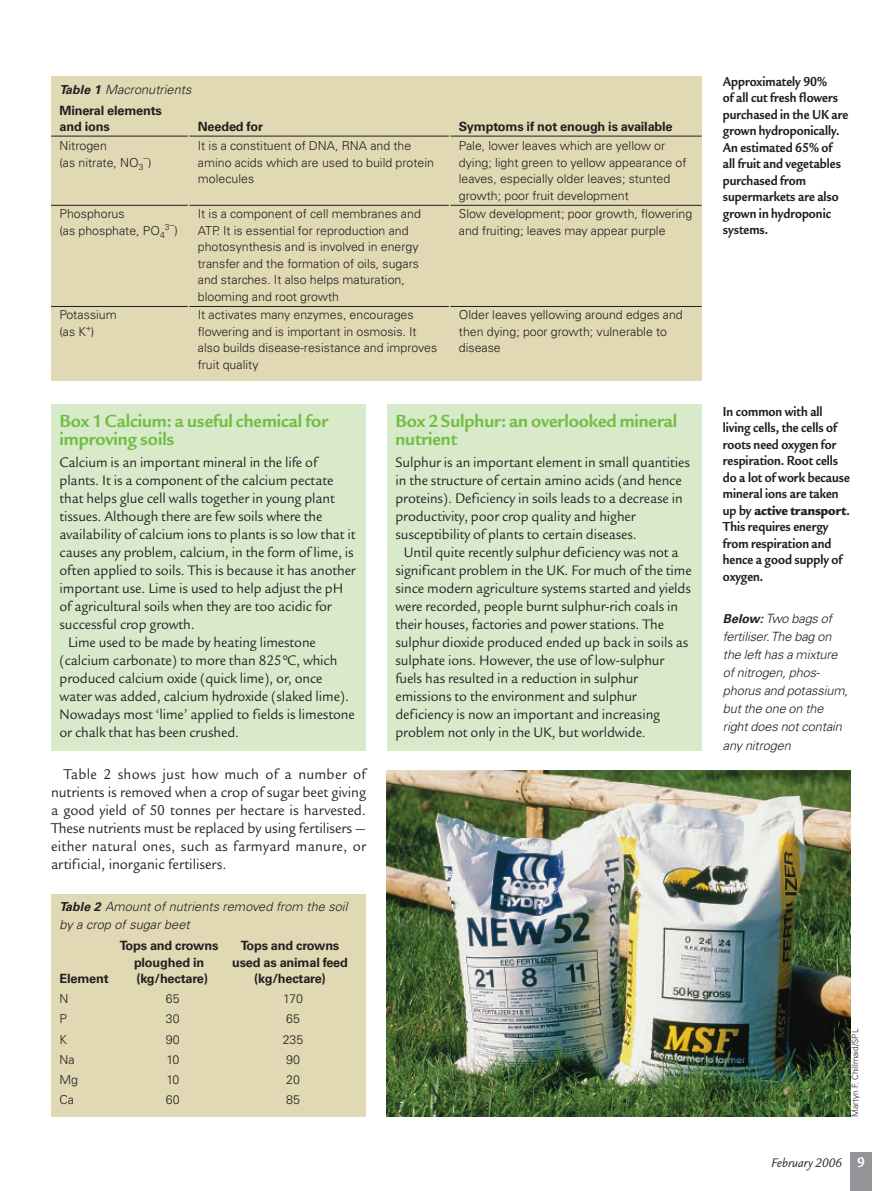
<style>
.page{position:relative;width:893px;height:1191px;background:#fff}
.page>*{position:absolute;margin:0;border:0;box-sizing:border-box;transform-origin:0 0}
.t1{font:700 19.2px/18px "Legacy San ITC";letter-spacing:-.005em;color:#71bf44;scale:.96 1}
.t2{font:15.3px/18px "Legacy San ITC";letter-spacing:-.005em;color:#231f20;text-align:justify;scale:.95 1}
.t3{font:15px "Legacy San ITC";letter-spacing:-.01em;color:#231f20;scale:.95 1}
.t4{font:700 14.25px/16.5px "Legacy San ITC";color:#231f20;scale:.88 1}
.t5{font:14.1px "Legacy San ITC Ultr";letter-spacing:-.005em;color:#231f20;scale:.9 1}
.t6{font:italic 13.5px "Legacy San ITC";letter-spacing:-.005em;color:#231f20;scale:.95 1}
.t7{font:italic 300 12.75px/18px "Univers";letter-spacing:-.01em;color:#231f20}
.t8{font:700 12.75px/16.5px "Univers";letter-spacing:-.015em;color:#231f20}
.t9{font:300 12.3px/16.5px "Univers";color:#231f20}
.t10{font:300 8.7px "Univers";letter-spacing:.005em;color:#231f20;scale:.96 1}
.t11{font:300 8.7px "Univers";letter-spacing:.005em;color:#231f20}
.s1{font-weight:700;font-size:12.3px}
.s2{font-family:"Legacy San ITC";font-weight:700;font-size:14.25px}
.s3{font-weight:700;font-style:normal;font-size:15px;color:#fff}
</style>
<div class="page">
<div style="left:850px;top:1152px;width:22px;height:39px;background:#939598"></div>
<div style="left:51px;top:404px;width:315px;height:346px;background:#d9eaca"></div>
<div style="left:387px;top:404px;width:315px;height:346px;background:#d9eaca"></div>
<div style="left:51px;top:98px;width:140px;height:282px;background:#e1d8b4"></div>
<hr style="left:51px;top:136px;width:137px;height:1px;background:#231f20">
<hr style="left:51px;top:205px;width:137px;height:1px;background:#231f20">
<hr style="left:51px;top:306px;width:137px;height:1px;background:#231f20">
<div style="left:189px;top:98px;width:262px;height:282px;background:#e1d8b4"></div>
<hr style="left:189px;top:136px;width:260px;height:1px;background:#231f20">
<hr style="left:189px;top:205px;width:260px;height:1px;background:#231f20">
<hr style="left:189px;top:306px;width:260px;height:1px;background:#231f20">
<div style="left:450px;top:98px;width:252px;height:282px;background:#e1d8b4"></div>
<hr style="left:450px;top:136px;width:252px;height:1px;background:#231f20">
<hr style="left:450px;top:205px;width:252px;height:1px;background:#231f20">
<hr style="left:450px;top:306px;width:252px;height:1px;background:#231f20">
<div style="left:51px;top:77px;width:651px;height:21px;background:#e1d8b4"></div>
<div style="left:51px;top:894px;width:315px;height:222px;background:#e1d8b4"></div>
<img style="left:387px;top:771px;width:463px;height:345px">
<p class="t7" style="left:60px;top:81px;width:133px"><span class="s1">Table 1</span> Macronutrients</p>
<p class="t8" style="left:60px;top:103px;width:104px">Mineral elements and ions</p>
<p class="t9" style="left:60px;top:139px;width:94px">Nitrogen<br>(as nitrate, NO<sub>3</sub>−)</p>
<p class="t9" style="left:60px;top:207px;width:107px">Phosphorus<br>(as phosphate, PO<sub>4</sub></p>
<p class="t11" style="left:165px;top:223px;width:11px">3−</p>
<p class="t9" style="left:174px;top:223px;width:5px">)</p>
<p class="t9" style="left:60px;top:308px;width:59px">Potassium (as K )</p>
<p class="t8" style="left:198px;top:120px;width:67px">Needed for</p>
<p class="t9" style="left:198px;top:139px;width:238px">It is a constituent of DNA, RNA and the amino acids which are used to build protein molecules</p>
<p class="t9" style="left:198px;top:207px;width:224px">It is a component of cell membranes and ATP. It is essential for reproduction and photosynthesis and is involved in energy transfer and the formation of oils, sugars and starches. It also helps maturation, blooming and root growth</p>
<p class="t9" style="left:198px;top:308px;width:241px">It activates many enzymes, encourages flowering and is important in osmosis. It also builds disease-resistance and improves fruit quality</p>
<p class="t8" style="left:459px;top:120px;width:215px">Symptoms if not enough is available</p>
<p class="t9" style="left:459px;top:139px;width:229px">Pale, lower leaves which are yellow or dying; light green to yellow appearance of leaves, especially older leaves; stunted growth; poor fruit development</p>
<p class="t9" style="left:459px;top:207px;width:235px">Slow development; poor growth, flowering and fruiting; leaves may appear purple</p>
<p class="t9" style="left:459px;top:308px;width:225px">Older leaves yellowing around edges and then dying; poor growth; vulnerable to disease</p>
<p class="t1" style="left:60px;top:412px;width:281px">Box 1 Calcium: a useful chemical for improving soils</p>
<p class="t3" style="left:60px;top:453px;width:273px">Calcium is an important mineral in the life of</p>
<p class="t3" style="left:60px;top:471px;width:290px">plants. It is a component of the calcium pectate</p>
<p class="t3" style="left:60px;top:489px;width:291px">that helps glue cell walls together in young plant</p>
<p class="t3" style="left:60px;top:507px;width:278px">tissues. Although there are few soils where the</p>
<p class="t3" style="left:60px;top:525px;width:313px">availability of calcium ions to plants is so low that it</p>
<p class="t3" style="left:60px;top:543px;width:311px">causes any problem, calcium, in the form of lime, is</p>
<p class="t3" style="left:60px;top:561px;width:313px">often applied to soils. This is because it has another</p>
<p class="t3" style="left:60px;top:579px;width:300px">important use. Lime is used to help adjust the pH</p>
<p class="t3" style="left:60px;top:597px;width:288px">of agricultural soils when they are too acidic for</p>
<p class="t3" style="left:60px;top:615px;width:144px">successful crop growth.</p>
<p class="t3" style="left:68px;top:633px;width:262px">Lime used to be made by heating limestone</p>
<p class="t3" style="left:60px;top:651px;width:294px">(calcium carbonate) to more than 825°C, which</p>
<p class="t3" style="left:60px;top:669px;width:278px">produced calcium oxide (quick lime), or, once</p>
<p class="t3" style="left:60px;top:687px;width:306px">water was added, calcium hydroxide (slaked lime).</p>
<p class="t3" style="left:60px;top:705px;width:312px">Nowadays most ‘lime’ applied to fields is limestone</p>
<p class="t3" style="left:60px;top:723px;width:191px">or chalk that has been crushed.</p>
<p class="t2" style="left:51px;top:764px;width:333px;text-indent:13px">Table 2 shows just how much of a number of nutrients is removed when a crop of sugar beet giving a good yield of 50 tonnes per hectare is harvested.<br>These nutrients must be replaced by using fertilisers — either natural ones, such as farmyard manure, or artificial, inorganic fertilisers.</p>
<p class="t7" style="left:60px;top:899px;width:290px"><span class="s1">Table 2</span> Amount of nutrients removed from the soil by a crop of sugar beet</p>
<p class="t8" style="left:120px;top:938px;width:100px">Tops and crowns</p>
<p class="t8" style="left:241px;top:938px;width:100px">Tops and crowns</p>
<p class="t8" style="left:134px;top:955px;width:72px">ploughed in</p>
<p class="t8" style="left:232px;top:955px;width:117px">used as animal feed</p>
<p class="t8" style="left:60px;top:971px;width:51px">Element</p>
<p class="t8" style="left:136px;top:971px;width:73px">(kg/hectare)</p>
<p class="t8" style="left:254px;top:971px;width:73px">(kg/hectare)</p>
<p class="t9" style="left:60px;top:991px;width:10px">N</p>
<p class="t9" style="left:166px;top:991px;width:15px">65</p>
<p class="t9" style="left:283px;top:991px;width:21px">170</p>
<p class="t9" style="left:60px;top:1012px;width:9px">P</p>
<p class="t9" style="left:166px;top:1012px;width:15px">30</p>
<p class="t9" style="left:286px;top:1012px;width:15px">65</p>
<p class="t9" style="left:60px;top:1032px;width:9px">K</p>
<p class="t9" style="left:166px;top:1032px;width:15px">90</p>
<p class="t9" style="left:283px;top:1032px;width:22px">235</p>
<p class="t9" style="left:60px;top:1052px;width:17px">Na</p>
<p class="t9" style="left:166px;top:1052px;width:14px">10</p>
<p class="t9" style="left:286px;top:1052px;width:15px">90</p>
<p class="t9" style="left:60px;top:1072px;width:20px">Mg</p>
<p class="t9" style="left:166px;top:1072px;width:14px">10</p>
<p class="t9" style="left:286px;top:1072px;width:15px">20</p>
<p class="t9" style="left:60px;top:1092px;width:16px">Ca</p>
<p class="t9" style="left:166px;top:1092px;width:15px">60</p>
<p class="t9" style="left:286px;top:1092px;width:15px">85</p>
<p class="t1" style="left:395px;top:412px;width:295px">Box 2 Sulphur: an overlooked mineral nutrient</p>
<p class="t3" style="left:395px;top:453px;width:311px">Sulphur is an important element in small quantities</p>
<p class="t3" style="left:395px;top:471px;width:303px">in the structure of certain amino acids (and hence</p>
<p class="t3" style="left:395px;top:489px;width:304px">proteins). Deficiency in soils leads to a decrease in</p>
<p class="t3" style="left:395px;top:507px;width:254px">productivity, poor crop quality and higher</p>
<p class="t3" style="left:395px;top:525px;width:255px">susceptibility of plants to certain diseases.</p>
<p class="t3" style="left:404px;top:543px;width:291px">Until quite recently sulphur deficiency was not a</p>
<p class="t3" style="left:395px;top:561px;width:313px">significant problem in the UK. For much of the time</p>
<p class="t3" style="left:395px;top:579px;width:312px">since modern agriculture systems started and yields</p>
<p class="t3" style="left:395px;top:597px;width:299px">were recorded, people burnt sulphur-rich coals in</p>
<p class="t3" style="left:395px;top:615px;width:284px">their houses, factories and power stations. The</p>
<p class="t3" style="left:395px;top:633px;width:310px">sulphur dioxide produced ended up back in soils as</p>
<p class="t3" style="left:395px;top:651px;width:284px">sulphate ions. However, the use of low-sulphur</p>
<p class="t3" style="left:395px;top:669px;width:257px">fuels has resulted in a reduction in sulphur</p>
<p class="t3" style="left:395px;top:687px;width:255px">emissions to the environment and sulphur</p>
<p class="t3" style="left:395px;top:705px;width:280px">deficiency is now an important and increasing</p>
<p class="t3" style="left:395px;top:723px;width:265px">problem not only in the UK, but worldwide.</p>
<p class="t4" style="left:723px;top:72px;width:144px">Approximately 90%<br>of all cut fresh flowers purchased in the UK are grown hydroponically.<br>An estimated 65% of all fruit and vegetables purchased from supermarkets are also grown in hydroponic systems.</p>
<p class="t4" style="left:723px;top:402px;width:146px">In common with all living cells, the cells of roots need oxygen for respiration. Root cells do a lot of work because mineral ions are taken</p>
<p class="t5" style="left:723px;top:501px;width:143px"><span class="s2">up by</span> active transport<span class="s2">.</span></p>
<p class="t4" style="left:723px;top:518px;width:137px">This requires energy from respiration and hence a good supply of oxygen.</p>
<p class="t7" style="left:723px;top:611px;width:127px"><span class="s1">Below:</span> Two bags of fertiliser. The bag on the left has a mixture of nitrogen, phos&shy;phorus and potassium, but the one on the right does not contain any nitrogen</p>
<p class="t10" style="left:852px;top:1116px;width:93px;rotate:-90deg">Martyn F. Chillmaid/SPL</p>
<p class="t6" style="left:771px;top:1154px;width:100px">February 2006 <span class="s3">9</span></p>
</div>
